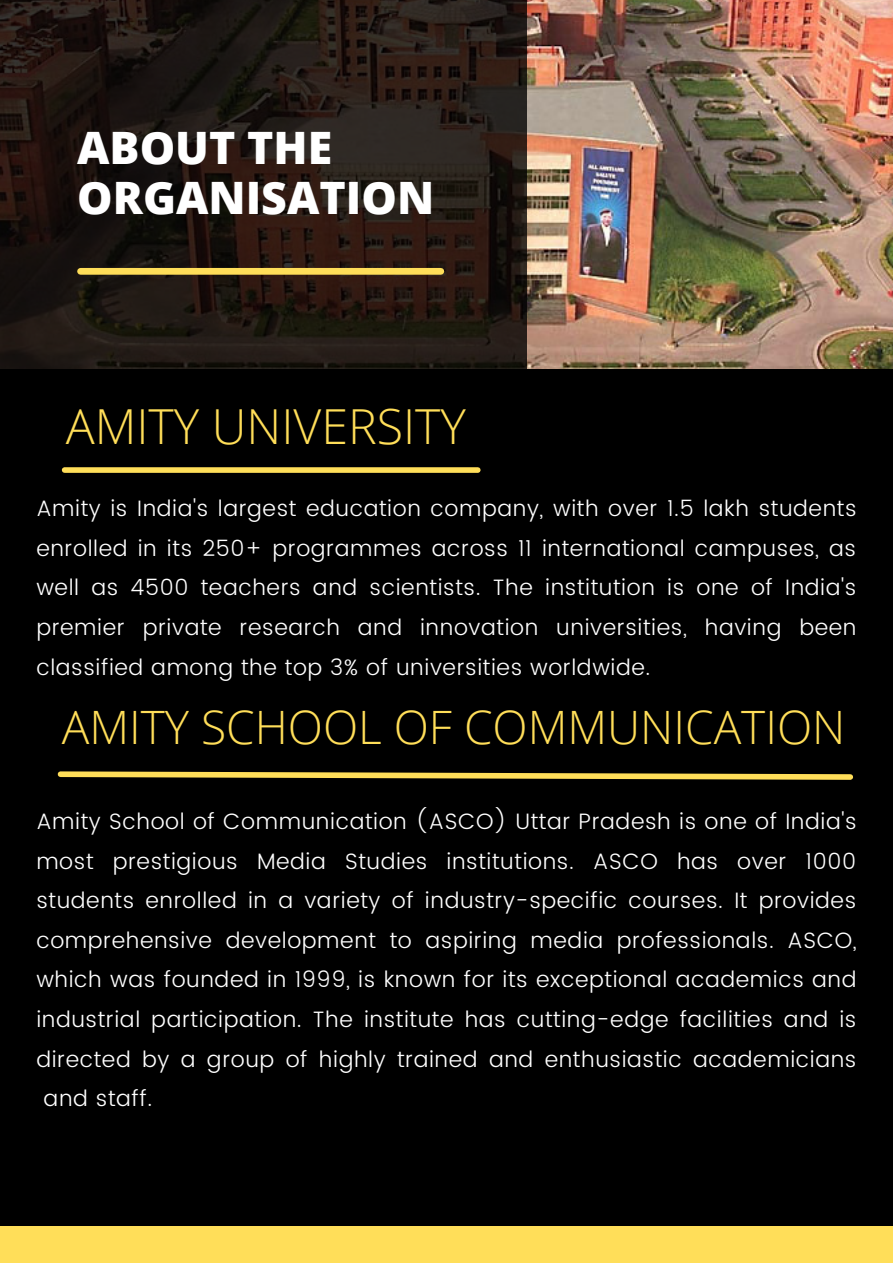
<style>
.page{position:relative;width:893px;height:1263px;background:#000}
.page>*{position:absolute;margin:0;border:0;box-sizing:border-box;transform-origin:0 0}
.t1{font:300 48.3px "Open Sans";color:#ffde59}
.t2{font:300 46.05px "Open Sans";color:#ffde59}
.t3{font:800 44.7px/50px "Open Sans";color:#fff}
.t4{font:300 22.27px/39.6px "Poppins";letter-spacing:.03em;color:#fff;text-align:justify}
</style>
<div class="page">
<img style="left:527px;top:0;width:366px;height:368px">
<svg style="left:0;top:0;width:527px;height:473px"></svg>
<div style="left:0;top:1225px;width:893px;height:38px;background:#ffde59"></div>
<div style="left:81px;top:268px;width:360px;height:7px;background:#ffde59"></div>
<div style="left:65px;top:467px;width:413px;height:6px;background:#ffde59"></div>
<svg style="left:57px;top:771px;width:796px;height:9px"></svg>
<p class="t3" style="left:77px;top:121px;width:358px">ABOUT THE<br>ORGANISATION</p>
<p class="t1" style="left:66px;top:392px;width:402px">AMITY UNIVERSITY</p>
<p class="t4" style="left:36px;top:488px;width:821px">Amity is India's largest education company, with over 1.5 lakh students enrolled in its 250+ programmes across 11 international campuses, as well as 4500 teachers and scientists. The institution is one of India's premier private research and innovation universities, having been classified among the top 3% of universities worldwide.</p>
<p class="t2" style="left:62px;top:695px;width:785px">AMITY SCHOOL OF COMMUNICATION</p>
<p class="t4" style="left:36px;top:801px;width:821px">Amity School of Communication (ASCO) Uttar Pradesh is one of India's</p>
<p class="t4" style="left:36px;top:841px;width:821px">most prestigious Media Studies institutions. ASCO has over 1000</p>
<p class="t4" style="left:36px;top:881px;width:821px">students enrolled in a variety of industry-specific courses. It provides</p>
<p class="t4" style="left:36px;top:920px;width:821px">comprehensive development to aspiring media professionals. ASCO,</p>
<p class="t4" style="left:36px;top:960px;width:821px">which was founded in 1999, is known for its exceptional academics and</p>
<p class="t4" style="left:36px;top:999px;width:821px">industrial participation. The institute has cutting-edge facilities and is</p>
<p class="t4" style="left:36px;top:1039px;width:821px">directed by a group of highly trained and enthusiastic academicians</p>
<p class="t4" style="left:44px;top:1079px;width:110px">and staff.</p>
</div>
